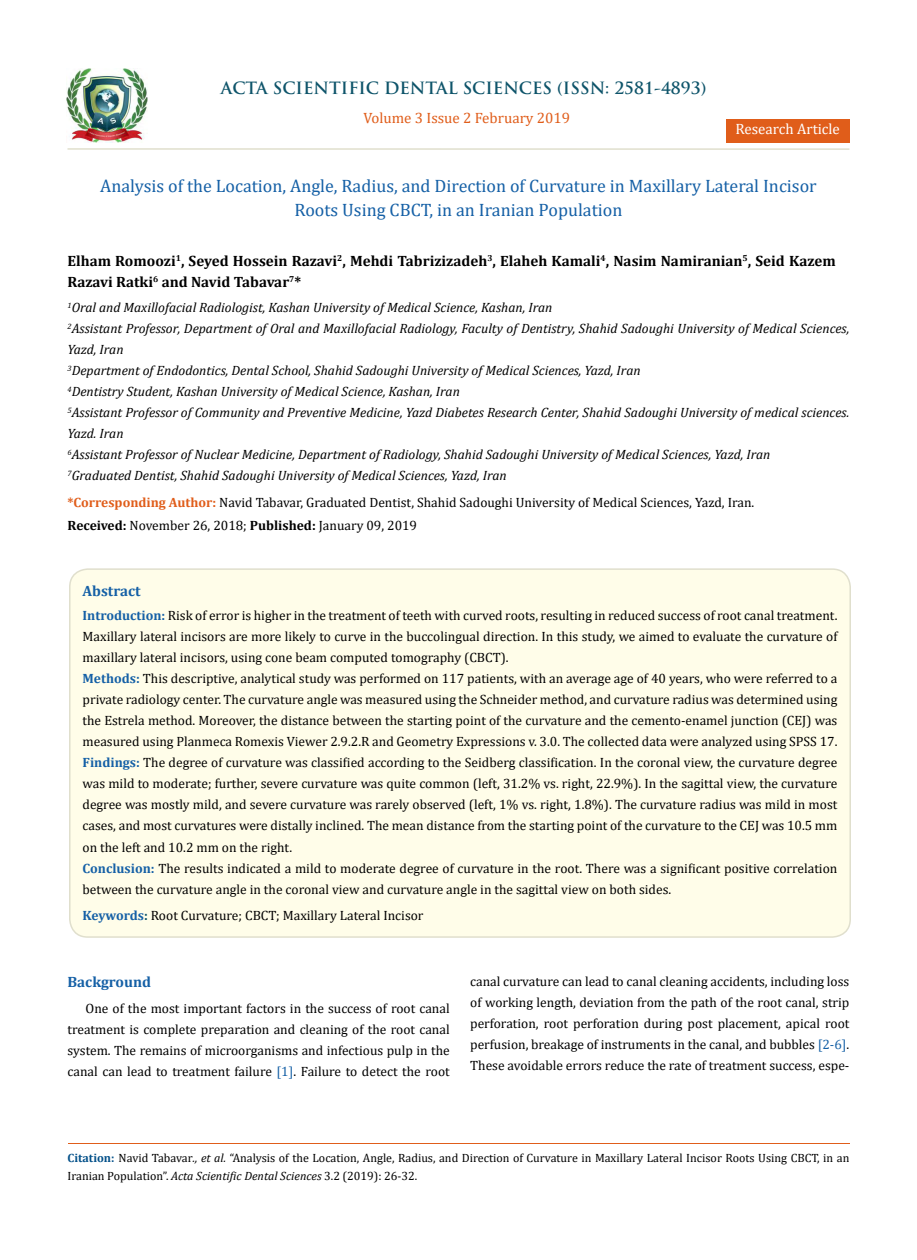
<style>
.page{position:relative;width:917px;height:1260px;background:#fff}
.page>*{position:absolute;margin:0;border:0;box-sizing:border-box;transform-origin:0 0}
.t1{font:18px/24px "Cambria";color:#1560a6;text-align:center}
.t2{font:700 16.5px "Trajan Pro";color:#0e546a}
.t3{font:700 15px/21px "Cambria";color:#000}
.t4{font:15px "Cambria";color:#e05d1a}
.t5{font:700 15px "Cambria";color:#1560a6}
.t6{font:15px "Cambria";color:#fff}
.t7{font:13.5px/21px "Cambria";color:#000;text-align:justify}
.t8{font:italic 13.5px/21px "Cambria";color:#000}
.t9{font:12px/18px "Cambria";color:#000}
.s1{font-weight:700;color:#e05d1a}
.s2{font-weight:700}
.s3{font-weight:700;color:#1560a6}
.s4{font-weight:700;color:#0e546a}
.s5{color:#1560a6}
.s6{font-weight:700;color:#035089}
.s7{font-style:italic}
</style>
<div class="page">
<img style="left:67px;top:68px;width:80px;height:74px">
<div style="left:726px;top:119px;width:123px;height:23px;background:#e05d1a"></div>
<div style="left:70px;top:569px;width:780px;height:368px;background:#fffde9;border-radius:18px"></div>
<div style="left:69px;top:568px;width:782px;height:370px;border:2px solid #e0dfcd;border-radius:18px"></div>
<hr style="left:67px;top:148px;width:782px;height:2px;background:#e0dfcd">
<hr style="left:68px;top:1143px;width:782px;height:1px;background:#e05d1a">
<p class="t2" style="left:221px;top:77px;width:487px">ACTA SCIENTIFIC DENTAL SCIENCES (ISSN: 2581-4893)</p>
<p class="t4" style="left:363px;top:109px;width:208px">Volume 3 Issue 2 February 2019</p>
<p class="t6" style="left:735px;top:120px;width:106px">Research Article</p>
<h1 class="t1" style="left:100px;top:174px;width:718px">Analysis of the Location, Angle, Radius, and Direction of Curvature in Maxillary Lateral Incisor<br>Roots Using CBCT, in an Iranian Population</h1>
<p class="t3" style="left:67px;top:250px;width:769px">Elham Romoozi<sup>1</sup>, Seyed Hossein Razavi<sup>2</sup>, Mehdi Tabrizizadeh<sup>3</sup>, Elaheh Kamali<sup>4</sup>, Nasim Namiranian<sup>5</sup>, Seid Kazem<br>Razavi Ratki<sup>6</sup> and Navid Tabavar<sup>7</sup>*</p>
<p class="t8" style="left:67px;top:297px;width:783px"><sup>1</sup>Oral and Maxillofacial Radiologist, Kashan University of Medical Science, Kashan, Iran<br><sup>2</sup>Assistant Professor, Department of Oral and Maxillofacial Radiology, Faculty of Dentistry, Shahid Sadoughi University of Medical Sciences, Yazd, Iran<br><sup>3</sup>Department of Endodontics, Dental School, Shahid Sadoughi University of Medical Sciences, Yazd, Iran<br><sup>4</sup>Dentistry Student, Kashan University of Medical Science, Kashan, Iran<br><sup>5</sup>Assistant Professor of Community and Preventive Medicine, Yazd Diabetes Research Center, Shahid Sadoughi University of medical sciences.<br>Yazd. Iran<br><sup>6</sup>Assistant Professor of Nuclear Medicine, Department of Radiology, Shahid Sadoughi University of Medical Sciences, Yazd, Iran<br><sup>7</sup>Graduated Dentist, Shahid Sadoughi University of Medical Sciences, Yazd, Iran</p>
<p class="t7" style="left:67px;top:492px;width:688px"><span class="s1">*Corresponding Author:</span> Navid Tabavar, Graduated Dentist, Shahid Sadoughi University of Medical Sciences, Yazd, Iran.</p>
<p class="t7" style="left:68px;top:515px;width:351px"><span class="s2">Received:</span> November 26, 2018; <span class="s2">Published:</span> January 09, 2019</p>
<p class="t5" style="left:82px;top:580px;width:60px">Abstract</p>
<p class="t7" style="left:83px;top:605px;width:756px;text-align:left"><span class="s3">Introduction:</span> Risk of error is higher in the treatment of teeth with curved roots, resulting in reduced success of root canal treatment.<br>Maxillary lateral incisors are more likely to curve in the buccolingual direction. In this study, we aimed to evaluate the curvature of maxillary lateral incisors, using cone beam computed tomography (CBCT).<br><span class="s3">Methods:</span> This descriptive, analytical study was performed on 117 patients, with an average age of 40 years, who were referred to a private radiology center. The curvature angle was measured using the Schneider method, and curvature radius was determined using the Estrela method. Moreover, the distance between the starting point of the curvature and the cemento-enamel junction (CEJ) was measured using Planmeca Romexis Viewer 2.9.2.R and Geometry Expressions v. 3.0. The collected data were analyzed using SPSS 17.<br><span class="s3">Findings:</span> The degree of curvature was classified according to the Seidberg classification. In the coronal view, the curvature degree was mild to moderate; further, severe curvature was quite common (left, 31.2% vs. right, 22.9%). In the sagittal view, the curvature degree was mostly mild, and severe curvature was rarely observed (left, 1% vs. right, 1.8%). The curvature radius was mild in most cases, and most curvatures were distally inclined. The mean distance from the starting point of the curvature to the CEJ was 10.5 mm on the left and 10.2 mm on the right.<br><span class="s3">Conclusion:</span> The results indicated a mild to moderate degree of curvature in the root. There was a significant positive correlation between the curvature angle in the coronal view and curvature angle in the sagittal view on both sides.</p>
<p class="t7" style="left:83px;top:904px;width:342px"><span class="s3">Keywords</span><span class="s4">:</span> Root Curvature; CBCT; Maxillary Lateral Incisor</p>
<p class="t5" style="left:67px;top:971px;width:85px">Background</p>
<p class="t7" style="left:67px;top:998px;width:384px;text-indent:18px">One of the most important factors in the success of root canal treatment is complete preparation and cleaning of the root canal system. The remains of microorganisms and infectious pulp in the canal can lead to treatment failure <span class="s5">[1]</span>. Failure to detect the root</p>
<p class="t7" style="left:470px;top:970px;width:381px">canal curvature can lead to canal cleaning accidents, including loss of working length, deviation from the path of the root canal, strip perforation, root perforation during post placement, apical root perfusion, breakage of instruments in the canal, and bubbles <span class="s5">[2-6]</span>.<br>These avoidable errors reduce the rate of treatment success, espe-</p>
<p class="t9" style="left:67px;top:1148px;width:783px"><span class="s6">Citation:</span> Navid Tabavar<span class="s7">., et al.</span> “Analysis of the Location, Angle, Radius, and Direction of Curvature in Maxillary Lateral Incisor Roots Using CBCT, in an<br>Iranian Population”. <span class="s7">Acta Scientific Dental Sciences</span> 3.2 (2019): 26-32.</p>
</div>
